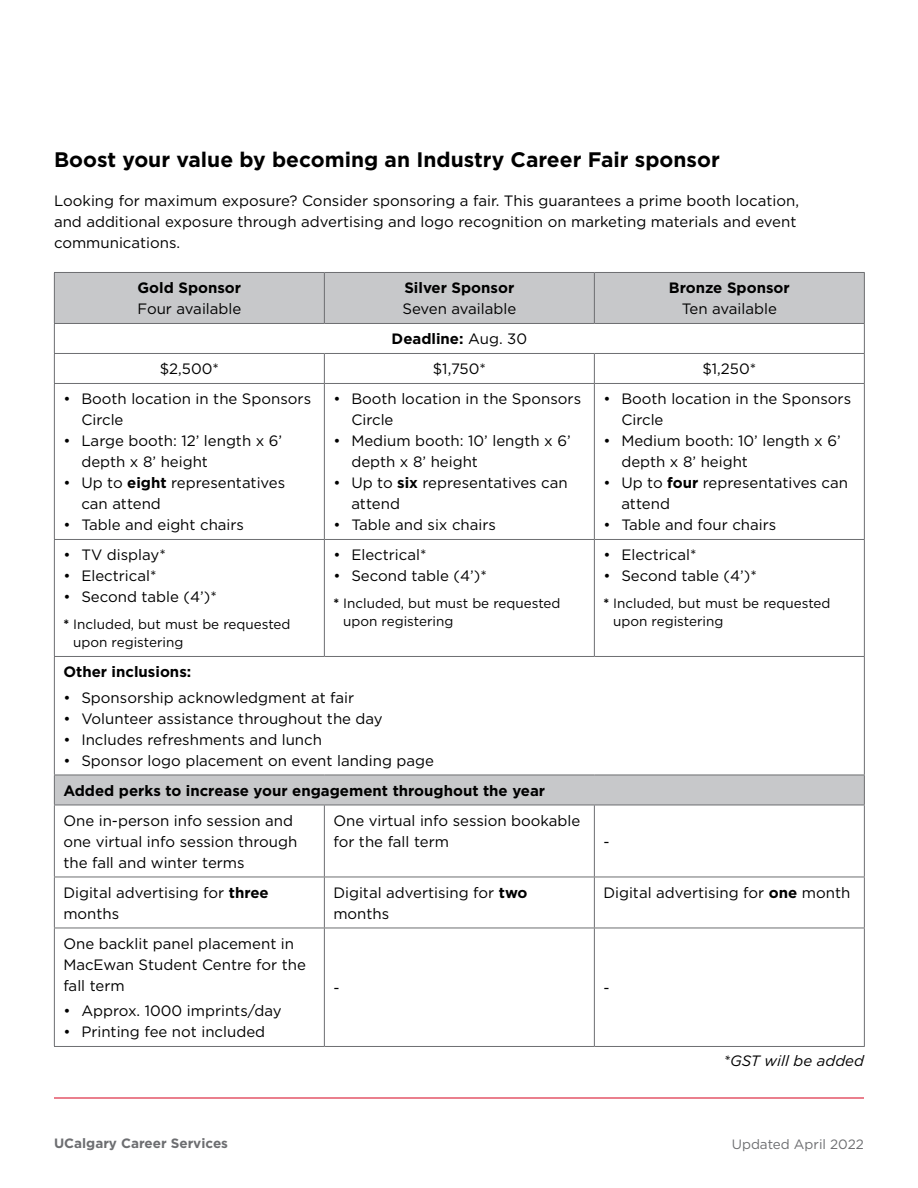
<style>
.page{position:relative;width:918px;height:1188px;background:#fff}
.page>*{position:absolute;margin:0;border:0;box-sizing:border-box;transform-origin:0 0}
.t1{font:700 21px "Gotham";color:#000}
.body{font:15px/21px "Gotham";color:#000}
.table_body{font:15px/21px "Gotham";color:#000}
.body-2{font:700 15px "Gotham";color:#000}
.table_body-2{font:700 15px/21px "Gotham";color:#000;text-align:center}
.body-3{font:italic 15px "Gotham";color:#000}
.footnote{font:13.5px/18px "Gotham";color:#000}
.t2{font:700 13.5px "Gotham";color:#6d6e71}
.t3{font:13.5px "Gotham";color:#6d6e71}
.s1{font-weight:700}
.s2{font-weight:400}
</style>
<div class="page">
<hr style="left:54px;top:1098px;width:810px;height:1px;background:#d6001c">
<svg style="left:55px;top:273px;width:809px;height:532px"></svg>
<hr style="left:54px;top:272px;width:270px;height:1px;background:#6d6e71">
<hr style="left:54px;top:273px;width:1px;height:50px;background:#6d6e71">
<hr style="left:324px;top:272px;width:270px;height:1px;background:#6d6e71">
<hr style="left:324px;top:273px;width:1px;height:50px;background:#6d6e71">
<hr style="left:594px;top:272px;width:271px;height:1px;background:#6d6e71">
<hr style="left:594px;top:273px;width:1px;height:50px;background:#6d6e71">
<hr style="left:864px;top:273px;width:1px;height:50px;background:#6d6e71">
<hr style="left:54px;top:323px;width:270px;height:1px;background:#6d6e71">
<hr style="left:324px;top:323px;width:270px;height:1px;background:#6d6e71">
<hr style="left:594px;top:323px;width:271px;height:1px;background:#6d6e71">
<hr style="left:54px;top:353px;width:270px;height:1px;background:#6d6e71">
<svg style="left:54px;top:324px;width:1px;height:59px"></svg>
<hr style="left:324px;top:353px;width:270px;height:1px;background:#6d6e71">
<svg style="left:324px;top:354px;width:1px;height:29px"></svg>
<hr style="left:594px;top:353px;width:271px;height:1px;background:#6d6e71">
<svg style="left:594px;top:354px;width:1px;height:29px"></svg>
<svg style="left:864px;top:324px;width:1px;height:59px"></svg>
<hr style="left:54px;top:383px;width:270px;height:1px;background:#6d6e71">
<hr style="left:54px;top:384px;width:1px;height:155px;background:#6d6e71">
<hr style="left:324px;top:383px;width:270px;height:1px;background:#6d6e71">
<hr style="left:324px;top:384px;width:1px;height:155px;background:#6d6e71">
<hr style="left:594px;top:383px;width:271px;height:1px;background:#6d6e71">
<hr style="left:594px;top:384px;width:1px;height:155px;background:#6d6e71">
<hr style="left:864px;top:384px;width:1px;height:155px;background:#6d6e71">
<hr style="left:54px;top:539px;width:270px;height:1px;background:#6d6e71">
<hr style="left:54px;top:540px;width:1px;height:116px;background:#6d6e71">
<hr style="left:324px;top:539px;width:270px;height:1px;background:#6d6e71">
<hr style="left:324px;top:540px;width:1px;height:116px;background:#6d6e71">
<hr style="left:594px;top:539px;width:271px;height:1px;background:#6d6e71">
<hr style="left:594px;top:540px;width:1px;height:116px;background:#6d6e71">
<hr style="left:864px;top:540px;width:1px;height:116px;background:#6d6e71">
<hr style="left:54px;top:656px;width:270px;height:1px;background:#6d6e71">
<hr style="left:54px;top:657px;width:1px;height:118px;background:#6d6e71">
<hr style="left:324px;top:656px;width:270px;height:1px;background:#6d6e71">
<hr style="left:594px;top:656px;width:271px;height:1px;background:#6d6e71">
<hr style="left:864px;top:657px;width:1px;height:118px;background:#6d6e71">
<hr style="left:54px;top:775px;width:270px;height:1px;background:#6d6e71">
<hr style="left:54px;top:775px;width:1px;height:30px;background:#6d6e71">
<hr style="left:324px;top:775px;width:270px;height:1px;background:#6d6e71">
<hr style="left:594px;top:775px;width:271px;height:1px;background:#6d6e71">
<hr style="left:864px;top:775px;width:1px;height:30px;background:#6d6e71">
<hr style="left:54px;top:805px;width:270px;height:1px;background:#6d6e71">
<hr style="left:54px;top:805px;width:1px;height:72px;background:#6d6e71">
<hr style="left:324px;top:805px;width:270px;height:1px;background:#6d6e71">
<hr style="left:324px;top:805px;width:1px;height:72px;background:#6d6e71">
<hr style="left:594px;top:805px;width:271px;height:1px;background:#6d6e71">
<hr style="left:594px;top:805px;width:1px;height:72px;background:#6d6e71">
<hr style="left:864px;top:805px;width:1px;height:72px;background:#6d6e71">
<hr style="left:54px;top:877px;width:270px;height:1px;background:#6d6e71">
<hr style="left:54px;top:877px;width:1px;height:51px;background:#6d6e71">
<hr style="left:324px;top:877px;width:270px;height:1px;background:#6d6e71">
<hr style="left:324px;top:877px;width:1px;height:51px;background:#6d6e71">
<hr style="left:594px;top:877px;width:271px;height:1px;background:#6d6e71">
<hr style="left:594px;top:877px;width:1px;height:51px;background:#6d6e71">
<hr style="left:864px;top:877px;width:1px;height:51px;background:#6d6e71">
<hr style="left:54px;top:928px;width:270px;height:1px;background:#6d6e71">
<hr style="left:54px;top:928px;width:1px;height:118px;background:#6d6e71">
<hr style="left:324px;top:928px;width:270px;height:1px;background:#6d6e71">
<hr style="left:324px;top:928px;width:1px;height:118px;background:#6d6e71">
<hr style="left:594px;top:928px;width:271px;height:1px;background:#6d6e71">
<hr style="left:594px;top:928px;width:1px;height:118px;background:#6d6e71">
<hr style="left:864px;top:928px;width:1px;height:118px;background:#6d6e71">
<hr style="left:54px;top:1046px;width:270px;height:1px;background:#6d6e71">
<hr style="left:324px;top:1046px;width:270px;height:1px;background:#6d6e71">
<hr style="left:594px;top:1046px;width:271px;height:1px;background:#6d6e71">
<p class="t1" style="left:54px;top:146px;width:667px">Boost your value by becoming an Industry Career Fair sponsor</p>
<p class="body" style="left:54px;top:190px;width:747px">Looking for maximum exposure? Consider sponsoring a fair. This guarantees a prime booth location, and additional exposure through advertising and logo recognition on marketing materials and event communications.</p>
<p class="table_body" style="left:137px;top:277px;width:105px"><span class="s1">Gold Sponsor<br></span>Four available</p>
<p class="table_body" style="left:402px;top:277px;width:115px"><span class="s1">Silver Sponsor<br></span>Seven available</p>
<p class="table_body-2" style="left:669px;top:278px;width:122px">Bronze Sponsor<br><span class="s2">Ten available</span></p>
<p class="table_body-2" style="left:392px;top:329px;width:137px">Deadline: <span class="s2">Aug. 30</span></p>
<p class="table_body" style="left:160px;top:358px;width:61px">$2,500*</p>
<p class="table_body" style="left:433px;top:358px;width:55px">$1,750*</p>
<p class="table_body" style="left:702px;top:358px;width:55px">$1,250*</p>
<p class="body" style="left:81px;top:388px;width:231px;text-indent:-18px">• Booth location in the Sponsors<br>Circle</p>
<p class="body" style="left:81px;top:430px;width:202px;text-indent:-18px">• Large booth: 12’ length x 6’ depth x 8’ height</p>
<p class="body" style="left:81px;top:472px;width:205px;text-indent:-18px">• Up to <span class="s1">eight</span> representatives can attend</p>
<p class="body" style="left:63px;top:514px;width:182px">• Table and eight chairs</p>
<p class="body" style="left:351px;top:388px;width:231px;text-indent:-18px">• Booth location in the Sponsors<br>Circle</p>
<p class="body" style="left:351px;top:430px;width:221px;text-indent:-18px">• Medium booth: 10’ length x 6’ depth x 8’ height</p>
<p class="body" style="left:351px;top:472px;width:218px;text-indent:-18px">• Up to <span class="s1">six</span> representatives can attend</p>
<p class="body" style="left:333px;top:514px;width:164px">• Table and six chairs</p>
<p class="body" style="left:621px;top:388px;width:231px;text-indent:-18px">• Booth location in the Sponsors<br>Circle</p>
<p class="body" style="left:621px;top:430px;width:221px;text-indent:-18px">• Medium booth: 10’ length x 6’ depth x 8’ height</p>
<p class="body" style="left:621px;top:472px;width:228px;text-indent:-18px">• Up to <span class="s1">four</span> representatives can attend</p>
<p class="body" style="left:603px;top:514px;width:175px">• Table and four chairs</p>
<p class="body" style="left:63px;top:544px;width:104px">• TV display*</p>
<p class="body" style="left:63px;top:565px;width:95px">• Electrical*</p>
<p class="body" style="left:63px;top:586px;width:155px">• Second table (4’)*</p>
<p class="footnote" style="left:73px;top:615px;width:219px;text-indent:-10px"><span class="s1">*</span> Included, but must be requested upon registering</p>
<p class="body" style="left:333px;top:544px;width:95px">• Electrical*</p>
<p class="body" style="left:333px;top:565px;width:155px">• Second table (4’)*</p>
<p class="footnote" style="left:343px;top:594px;width:219px;text-indent:-10px"><span class="s1">*</span> Included, but must be requested upon registering</p>
<p class="body-2" style="left:63px;top:662px;width:129px">Other inclusions:</p>
<p class="body" style="left:63px;top:687px;width:292px">• Sponsorship acknowledgment at fair</p>
<p class="body" style="left:63px;top:708px;width:321px">• Volunteer assistance throughout the day</p>
<p class="body" style="left:63px;top:729px;width:260px">• Includes refreshments and lunch</p>
<p class="body" style="left:63px;top:750px;width:372px">• Sponsor logo placement on event landing page</p>
<p class="body-2" style="left:63px;top:781px;width:483px">Added perks to increase your engagement throughout the year</p>
<p class="body" style="left:63px;top:810px;width:235px">One in-person info session and one virtual info session through the fall and winter terms</p>
<p class="body" style="left:333px;top:810px;width:249px">One virtual info session bookable for the fall term</p>
<p class="body" style="left:603px;top:544px;width:95px">• Electrical*</p>
<p class="body" style="left:603px;top:565px;width:155px">• Second table (4’)*</p>
<p class="footnote" style="left:613px;top:594px;width:219px;text-indent:-10px"><span class="s1">*</span> Included, but must be requested upon registering</p>
<p class="body" style="left:603px;top:831px;width:8px">-</p>
<p class="body" style="left:63px;top:882px;width:207px">Digital advertising for <span class="s1">three </span>months</p>
<p class="body" style="left:333px;top:882px;width:196px">Digital advertising for <span class="s1">two </span>months</p>
<p class="body" style="left:603px;top:882px;width:248px">Digital advertising for <span class="s1">one</span> month</p>
<p class="body" style="left:63px;top:933px;width:244px">One backlit panel placement in<br>MacEwan Student Centre for the fall term</p>
<p class="body" style="left:63px;top:1000px;width:220px">• Approx. 1000 imprints/day</p>
<p class="body" style="left:63px;top:1021px;width:203px">• Printing fee not included</p>
<p class="body" style="left:333px;top:977px;width:8px">-</p>
<p class="body" style="left:603px;top:977px;width:8px">-</p>
<p class="body-3" style="left:724px;top:1051px;width:142px">*GST will be added</p>
<p class="t2" style="left:54px;top:1134px;width:176px">UCalgary Career Services</p>
<p class="t3" style="left:732px;top:1135px;width:134px">Updated April 2022</p>
</div>
